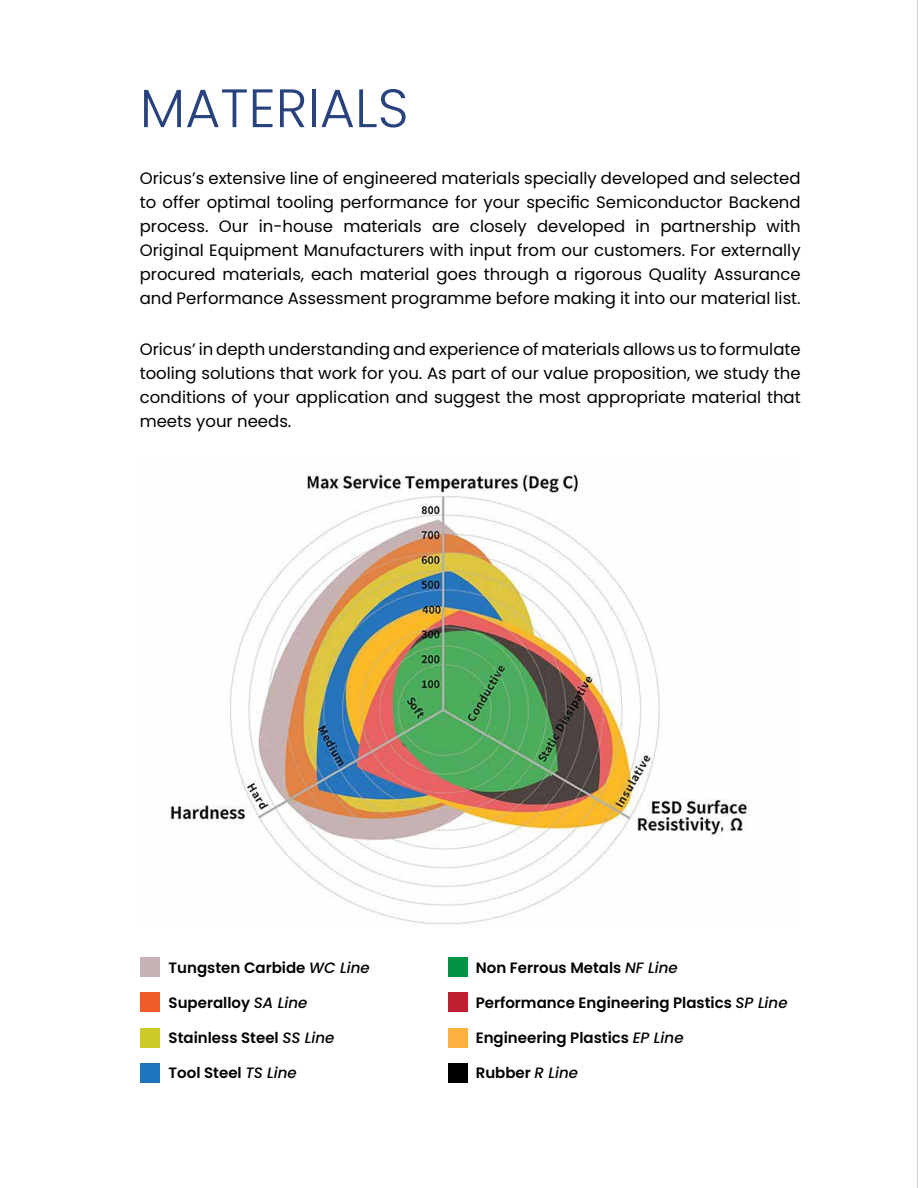
<style>
.page{position:relative;width:918px;height:1188px;background:#fff}
.page>*{position:absolute;margin:0;border:0;box-sizing:border-box;transform-origin:0 0}
.t1{font:300 54px "Poppins";color:#28427d}
.t2{font:16.5px/24px "Poppins";color:#000;text-align:justify}
.t3{font:600 15px "Poppins";color:#000}
.s1{font-weight:500;font-style:italic}
</style>
<div class="page">
<hr style="left:917px;top:0;width:1px;height:1188px;background:#9d9fa2">
<div style="left:140px;top:957px;width:20px;height:20px;background:#c7b3b5"></div>
<div style="left:140px;top:992px;width:20px;height:20px;background:#f15a29"></div>
<div style="left:140px;top:1028px;width:20px;height:19px;background:#cccb2b"></div>
<div style="left:140px;top:1063px;width:20px;height:20px;background:#1c75bc"></div>
<div style="left:448px;top:957px;width:20px;height:20px;background:#009444"></div>
<div style="left:448px;top:992px;width:20px;height:20px;background:#be1e2d"></div>
<div style="left:448px;top:1028px;width:20px;height:19px;background:#fbb040"></div>
<div style="left:448px;top:1063px;width:20px;height:20px;background:#000"></div>
<img style="left:170px;top:472px;width:578px;height:452px">
<h1 class="t1" style="left:140px;top:70px;width:270px">MATERIALS</h1>
<p class="t2" style="left:140px;top:166px;width:663px">Oricus’s extensive line of engineered materials specially developed and selected to offer optimal tooling performance for your specific Semiconductor Backend process. Our in-house materials are closely developed in partnership with Original Equipment Manufacturers with input from our customers. For externally procured materials, each material goes through a rigorous Quality Assurance and Performance Assessment programme before making it into our material list.</p>
<p class="t2" style="left:140px;top:337px;width:663px">Oricus’ in depth understanding and experience of materials allows us to formulate tooling solutions that work for you. As part of our value proposition, we study the conditions of your application and suggest the most appropriate material that meets your needs.</p>
<p class="t3" style="left:169px;top:957px;width:203px">Tungsten Carbide <span class="s1">WC Line</span></p>
<p class="t3" style="left:169px;top:992px;width:140px">Superalloy <span class="s1">SA Line</span></p>
<p class="t3" style="left:169px;top:1027px;width:167px">Stainless Steel <span class="s1">SS Line</span></p>
<p class="t3" style="left:169px;top:1062px;width:130px">Tool Steel <span class="s1">TS Line</span></p>
<p class="t3" style="left:476px;top:957px;width:203px">Non Ferrous Metals <span class="s1">NF Line</span></p>
<p class="t3" style="left:476px;top:992px;width:313px">Performance Engineering Plastics <span class="s1">SP Line</span></p>
<p class="t3" style="left:476px;top:1027px;width:209px">Engineering Plastics <span class="s1">EP Line</span></p>
<p class="t3" style="left:476px;top:1062px;width:104px">Rubber <span class="s1">R Line</span></p>
</div>
